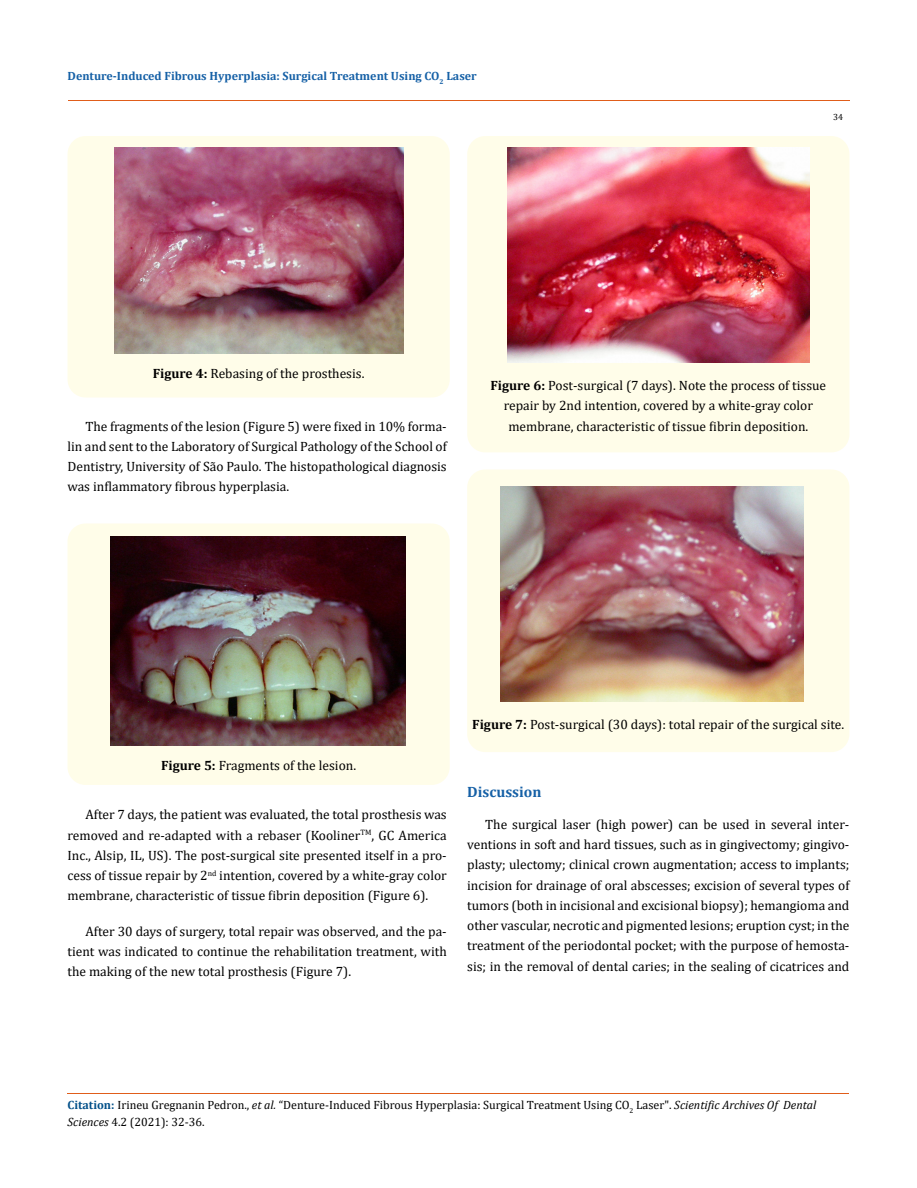
<style>
.page{position:relative;width:917px;height:1188px;background:#fff}
.page>*{position:absolute;margin:0;border:0;box-sizing:border-box;transform-origin:0 0}
.t1{font:700 15px "Cambria";color:#1560a6}
.t2{font:13.5px/20.2px "Cambria";color:#000;text-align:justify}
.t3{font:12px/16.5px "Cambria";color:#000}
.t4{font:700 12px "Cambria";color:#1560a6}
.t5{font:9px "Cambria";color:#000}
.s1{font-weight:700}
.s2{font-weight:700;color:#035089}
.s3{font-style:italic}
</style>
<div class="page">
<hr style="left:68px;top:101px;width:781px;height:1px;background:#e05d1a">
<div style="left:68px;top:136px;width:382px;height:262px;background:#fffde9;border-radius:18px"></div>
<img style="left:114px;top:148px;width:289px;height:205px">
<div style="left:67px;top:524px;width:382px;height:261px;background:#fffde9;border-radius:18px"></div>
<img style="left:111px;top:536px;width:294px;height:210px">
<div style="left:467px;top:136px;width:382px;height:316px;background:#fffde9;border-radius:18px"></div>
<img style="left:507px;top:148px;width:302px;height:215px">
<div style="left:467px;top:470px;width:382px;height:282px;background:#fffde9;border-radius:18px"></div>
<img style="left:500px;top:486px;width:303px;height:216px">
<hr style="left:67px;top:1093px;width:782px;height:1px;background:#e05d1a">
<p class="t4" style="left:68px;top:68px;width:411px">Denture-Induced Fibrous Hyperplasia: Surgical Treatment Using CO<sub>2</sub> Laser</p>
<p class="t5" style="left:833px;top:112px;width:11px">34</p>
<p class="t2" style="left:153px;top:363px;width:213px"><span class="s1">Figure 4:</span> Rebasing of the prosthesis.</p>
<p class="t2" style="left:67px;top:416px;width:381px;text-indent:18px">The fragments of the lesion (Figure 5) were fixed in 10% forma&shy;lin and sent to the Laboratory of Surgical Pathology of the School of Dentistry, University of São Paulo. The histopathological diagnosis was inflammatory fibrous hyperplasia.</p>
<p class="t2" style="left:490px;top:375px;width:337px;text-align:center"><span class="s1">Figure 6:</span> Post-surgical (7 days). Note the process of tissue repair by 2nd intention, covered by a white-gray color membrane, characteristic of tissue fibrin deposition.</p>
<p class="t2" style="left:161px;top:755px;width:197px"><span class="s1">Figure 5:</span> Fragments of the lesion.</p>
<p class="t2" style="left:67px;top:805px;width:381px;text-indent:18px">After 7 days, the patient was evaluated, the total prosthesis was removed and re-adapted with a rebaser (Kooliner<sup>TM</sup>, GC America Inc., Alsip, IL, US). The post-surgical site presented itself in a pro&shy;cess of tissue repair by 2<sup>nd</sup> intention, covered by a white-gray color membrane, characteristic of tissue fibrin deposition (Figure 6).</p>
<p class="t2" style="left:67px;top:921px;width:381px;text-indent:18px">After 30 days of surgery, total repair was observed, and the pa&shy;tient was indicated to continue the rehabilitation treatment, with the making of the new total prosthesis (Figure 7).</p>
<p class="t2" style="left:472px;top:715px;width:373px"><span class="s1">Figure 7:</span> Post-surgical (30 days): total repair of the surgical site.</p>
<p class="t1" style="left:467px;top:781px;width:76px">Discussion</p>
<p class="t2" style="left:467px;top:814px;width:384px;text-indent:18px">The surgical laser (high power) can be used in several inter&shy;ventions in soft and hard tissues, such as in gingivectomy; gingivo&shy;plasty; ulectomy; clinical crown augmentation; access to implants; incision for drainage of oral abscesses; excision of several types of tumors (both in incisional and excisional biopsy); hemangioma and other vascular, necrotic and pigmented lesions; eruption cyst; in the treatment of the periodontal pocket; with the purpose of hemosta&shy;sis; in the removal of dental caries; in the sealing of cicatrices and</p>
<p class="t3" style="left:67px;top:1097px;width:750px"><span class="s2">Citation:</span> Irineu Gregnanin Pedron., <span class="s3">et al.</span> “Denture-Induced Fibrous Hyperplasia: Surgical Treatment Using CO<sub>2</sub> Laser". <span class="s3">Scientific Archives Of Dental<br>Sciences</span> 4.2 (2021): 32-36.</p>
</div>
